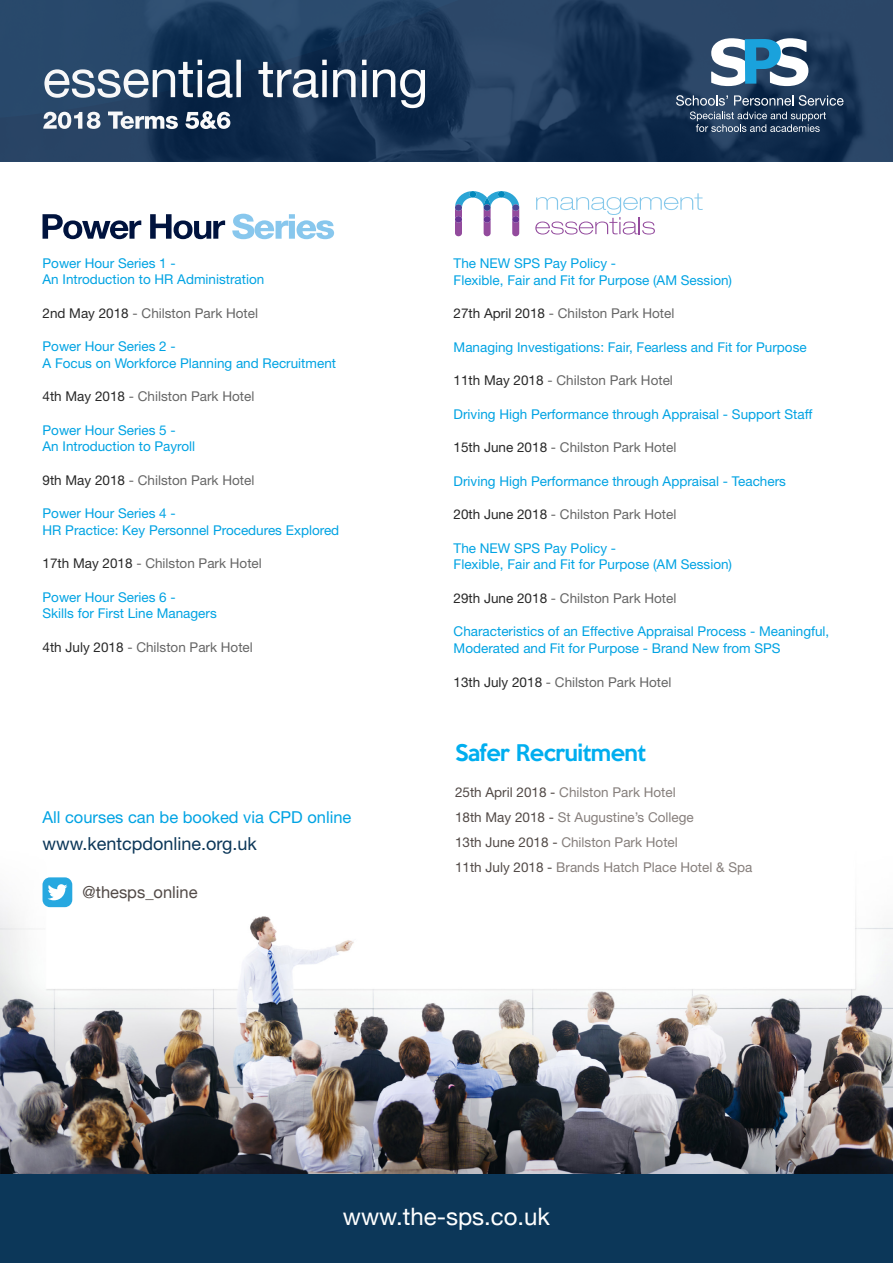
<style>
.page{position:relative;width:893px;height:1263px;background:#fff}
.page>*{position:absolute;margin:0;border:0;box-sizing:border-box;transform-origin:0 0}
.t1{font:52.5px "Helvetica Neue";letter-spacing:-.01em;color:#fff}
.t2{font:24px "Helvetica Neue";color:#fff}
.t3{font:800 24px "Helvetica Neue";letter-spacing:-.025em;color:#fff}
.t4{font:500 21px "Keep Calm";letter-spacing:-.025em;color:#00aeef}
.t5{font:18px "Helvetica Neue";color:#0c3759}
.t6{font:16.5px "Helvetica Neue";color:#00a3e3}
.t7{font:16.5px "Helvetica Neue";color:#524a47}
.t8{font:13.5px/16.5px "Helvetica Neue";color:#00a3e3}
.t9{font:13.5px "Helvetica Neue";color:#666}
.t10{font:13.5px "Helvetica Neue";color:#867f7c}
.s1{color:#282828}
.s2{color:#524a47}
</style>
<div class="page">
<img style="left:0;top:877px;width:893px;height:297px">
<img style="left:0;top:0;width:893px;height:162px">
<svg style="left:455px;top:191px;width:64px;height:45px"></svg>
<div style="left:512px;top:216px;width:7px;height:7px;background:#683293;border-radius:50%"></div>
<svg style="left:535px;top:193px;width:168px;height:41px"></svg>
<svg style="left:43px;top:214px;width:98px;height:25px"></svg>
<svg style="left:150px;top:214px;width:75px;height:25px"></svg>
<svg style="left:232px;top:214px;width:102px;height:25px"></svg>
<div style="left:0;top:1174px;width:893px;height:89px;background:#0c3759"></div>
<div style="left:43px;top:877px;width:29px;height:30px;background:#27a8e0;border-radius:7px"></div>
<svg style="left:48px;top:884px;width:19px;height:16px"></svg>
<svg style="left:711px;top:38px;width:97px;height:48px"></svg>
<svg style="left:676px;top:95px;width:168px;height:37px;background:#3e5570"></svg>
<p class="t1" style="left:43px;top:41px;width:387px">essential training</p>
<p class="t3" style="left:43px;top:106px;width:190px">2018 Terms 5&amp;6</p>
<p class="t8" style="left:43px;top:255px;width:223px">Power Hour Series 1 -<br>An Introduction to HR Administration</p>
<p class="t9" style="left:43px;top:305px;width:217px"><span class="s1">2nd May 2018</span> - Chilston Park Hotel</p>
<p class="t8" style="left:43px;top:338px;width:295px">Power Hour Series 2 -<br>A Focus on Workforce Planning and Recruitment</p>
<p class="t9" style="left:43px;top:388px;width:213px"><span class="s1">4th May 2018</span> - Chilston Park Hotel</p>
<p class="t8" style="left:43px;top:422px;width:154px">Power Hour Series 5 -<br>An Introduction to Payroll</p>
<p class="t9" style="left:43px;top:472px;width:213px"><span class="s1">9th May 2018</span> - Chilston Park Hotel</p>
<p class="t8" style="left:43px;top:505px;width:298px">Power Hour Series 4 -<br>HR Practice: Key Personnel Procedures Explored</p>
<p class="t9" style="left:43px;top:555px;width:221px"><span class="s1">17th May 2018</span> - Chilston Park Hotel</p>
<p class="t8" style="left:43px;top:589px;width:176px">Power Hour Series 6 -<br>Skills for First Line Managers</p>
<p class="t9" style="left:43px;top:639px;width:212px"><span class="s1">4th July 2018</span> - Chilston Park Hotel</p>
<p class="t6" style="left:43px;top:807px;width:310px">All courses can be booked via CPD online</p>
<p class="t5" style="left:43px;top:833px;width:216px">www.kentcpdonline.org.uk</p>
<p class="t7" style="left:83px;top:880px;width:116px">@thesps_online</p>
<p class="t8" style="left:454px;top:255px;width:280px">The NEW SPS Pay Policy -<br>Flexible, Fair and Fit for Purpose (AM Session)</p>
<p class="t9" style="left:454px;top:305px;width:222px"><span class="s1">27th April 2018</span> - Chilston Park Hotel</p>
<p class="t8" style="left:454px;top:339px;width:355px">Managing Investigations: Fair, Fearless and Fit for Purpose</p>
<p class="t9" style="left:454px;top:372px;width:221px"><span class="s1">11th May 2018</span> - Chilston Park Hotel</p>
<p class="t8" style="left:454px;top:406px;width:360px">Driving High Performance through Appraisal - Support Staff</p>
<p class="t9" style="left:454px;top:440px;width:224px"><span class="s1">15th June 2018</span> - Chilston Park Hotel</p>
<p class="t8" style="left:454px;top:473px;width:334px">Driving High Performance through Appraisal - Teachers</p>
<p class="t9" style="left:454px;top:507px;width:224px"><span class="s1">20th June 2018</span> - Chilston Park Hotel</p>
<p class="t8" style="left:454px;top:540px;width:280px">The NEW SPS Pay Policy -<br>Flexible, Fair and Fit for Purpose (AM Session)</p>
<p class="t9" style="left:454px;top:590px;width:224px"><span class="s1">29th June 2018</span> - Chilston Park Hotel</p>
<p class="t8" style="left:454px;top:623px;width:377px">Characteristics of an Effective Appraisal Process - Meaningful,<br>Moderated and Fit for Purpose - Brand New from SPS</p>
<p class="t9" style="left:454px;top:674px;width:219px"><span class="s1">13th July 2018</span> - Chilston Park Hotel</p>
<p class="t4" style="left:455px;top:734px;width:192px">Safer Recruitment</p>
<p class="t10" style="left:455px;top:784px;width:222px"><span class="s2">25th April 2018 -</span> Chilston Park Hotel</p>
<p class="t10" style="left:455px;top:809px;width:240px"><span class="s2">18th May 2018 -</span> St Augustine’s College</p>
<p class="t10" style="left:455px;top:834px;width:224px"><span class="s2">13th June 2018 -</span> Chilston Park Hotel</p>
<p class="t10" style="left:455px;top:859px;width:299px"><span class="s2">11th July 2018 -</span> Brands Hatch Place Hotel &amp; Spa</p>
<p class="t2" style="left:343px;top:1199px;width:209px">www.the-sps.co.uk</p>
</div>
